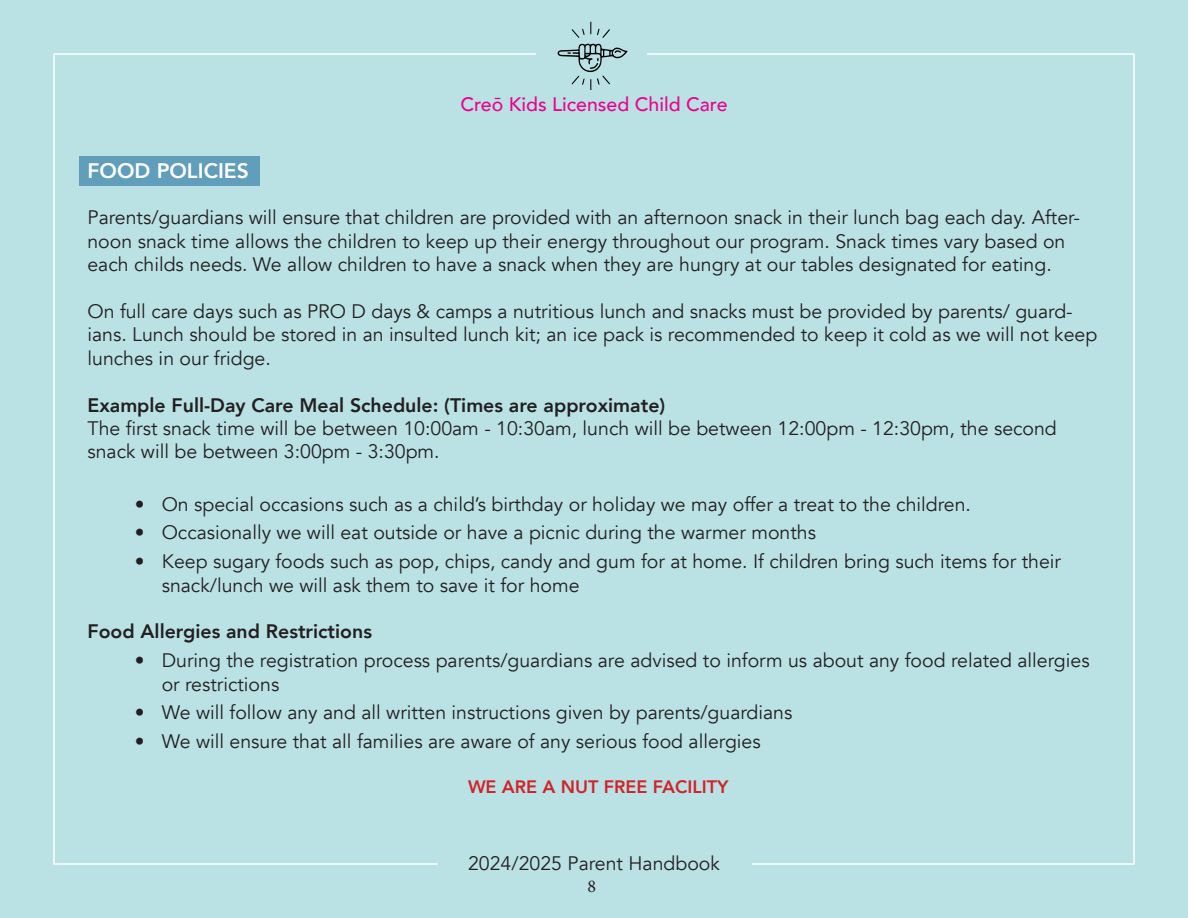
<style>
.page{position:relative;width:1188px;height:918px;background:#bae2e5}
.page>*{position:absolute;margin:0;border:0;box-sizing:border-box;transform-origin:0 0}
.t1{font:800 21px "Avenir";color:#fff}
.t2{font:19.5px/23.4px "Avenir";color:#231f20}
.t3{font:800 19.5px "Avenir";color:#231f20}
.t4{font:500 19.5px "Avenir";color:#ed028c}
.t5{font:800 18px "Avenir";color:#d1232a}
.t6{font:18px "Minion Pro";color:#231f20}
</style>
<div class="page">
<svg style="left:558px;top:21px;width:69px;height:69px"></svg>
<div style="left:79px;top:157px;width:180px;height:29px;background:#609ebb"></div>
<p class="t4" style="left:460px;top:88px;width:269px">Creō Kids Licensed Child Care</p>
<p class="t1" style="left:87px;top:154px;width:163px">FOOD POLICIES</p>
<p class="t2" style="left:87px;top:206px;width:994px">Parents/guardians will ensure that children are provided with an afternoon snack in their lunch bag each day. After&shy;noon snack time allows the children to keep up their energy throughout our program. Snack times vary based on each childs needs. We allow children to have a snack when they are hungry at our tables designated for eating.</p>
<p class="t2" style="left:87px;top:300px;width:1011px">On full care days such as PRO D days &amp; camps a nutritious lunch and snacks must be provided by parents/ guard&shy;ians. Lunch should be stored in an insulted lunch kit; an ice pack is recommended to keep it cold as we will not keep lunches in our fridge.</p>
<p class="t3" style="left:87px;top:390px;width:579px">Example Full-Day Care Meal Schedule: (Times are approximate)</p>
<p class="t2" style="left:87px;top:417px;width:971px">The fi rst snack time will be between 10:00am - 10:30am, lunch will be between 12:00pm - 12:30pm, the second snack will be between 3:00pm - 3:30pm.</p>
<p class="t2" style="left:135px;top:493px;width:838px">• On special occasions such as a child’s birthday or holiday we may offer a treat to the children.</p>
<p class="t2" style="left:135px;top:521px;width:683px">• Occasionally we will eat outside or have a picnic during the warmer months</p>
<p class="t2" style="left:162px;top:550px;width:901px;text-indent:-27px">• Keep sugary foods such as pop, chips, candy and gum for at home. If children bring such items for their snack/lunch we will ask them to save it for home</p>
<p class="t3" style="left:87px;top:616px;width:286px">Food Allergies and Restrictions</p>
<p class="t2" style="left:162px;top:649px;width:929px;text-indent:-27px">• During the registration process parents/guardians are advised to inform us about any food related allergies or restrictions</p>
<p class="t2" style="left:135px;top:701px;width:659px">• We will follow any and all written instructions given by parents/guardians</p>
<p class="t2" style="left:135px;top:730px;width:628px">• We will ensure that all families are aware of any serious food allergies</p>
<p class="t5" style="left:468px;top:773px;width:262px">WE ARE A NUT FREE FACILITY</p>
<p class="t2" style="left:468px;top:852px;width:253px">2024/2025 Parent Handbook</p>
<p class="t6" style="left:588px;top:875px;width:10px">8</p>
</div>
